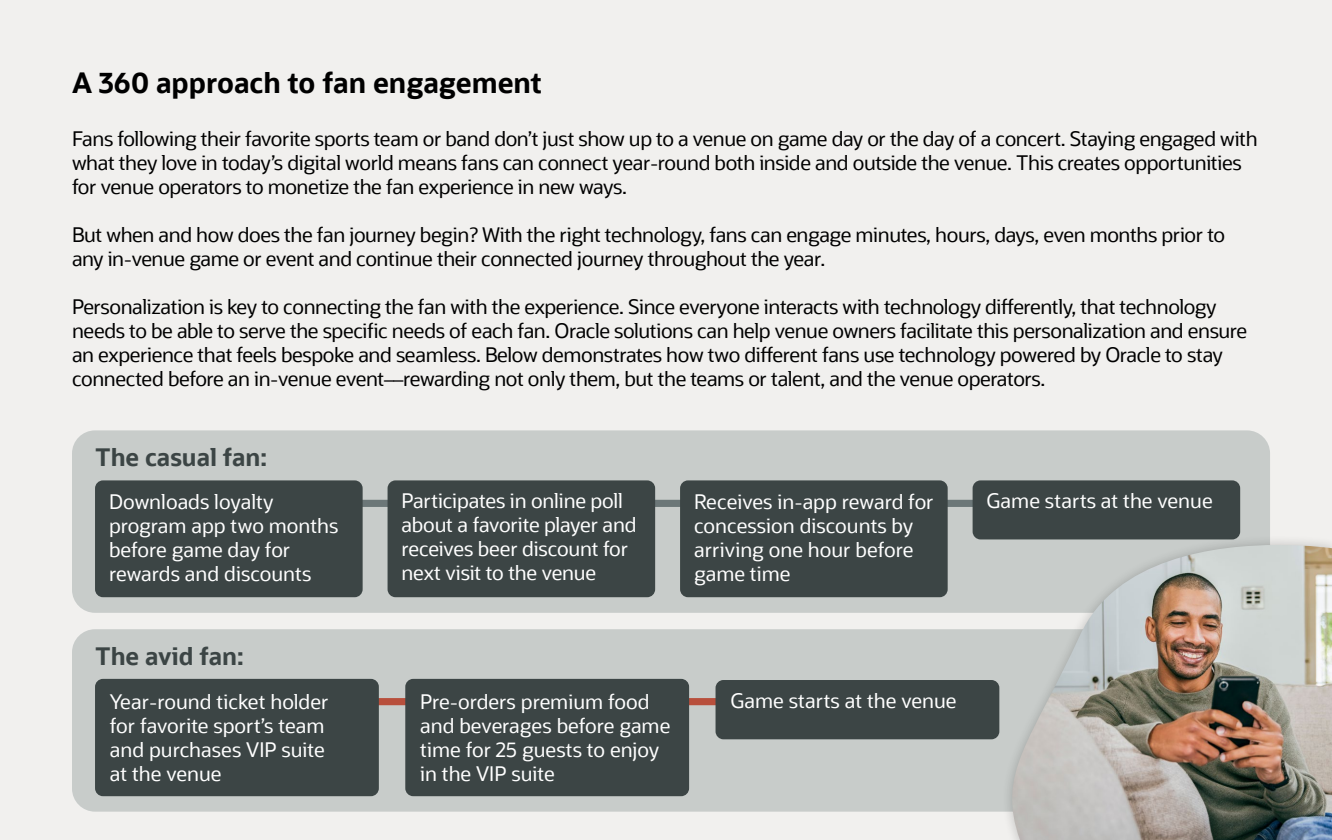
<style>
.page{position:relative;width:1332px;height:840px;background:#f1f0ee}
.page>*{position:absolute;margin:0;border:0;box-sizing:border-box;transform-origin:0 0}
.t1{font:700 28px "Oracle Sans";color:#000}
.t2{font:700 24px "Oracle Sans";color:#3c4545}
.t3{font:20px/24px "Oracle Sans";letter-spacing:-.02em;color:#000}
.t4{font:20px/24px "Oracle Sans";color:#fff}
</style>
<div class="page">
<div style="left:72px;top:430px;width:1198px;height:182px;background:#c8ccca;border-radius:23px"></div>
<div style="left:72px;top:629px;width:1188px;height:182px;background:#c8ccca;border-radius:23px"></div>
<div style="left:363px;top:698px;width:626px;height:7px;background:#b84f3c;border-radius:4px"></div>
<div style="left:95px;top:678px;width:284px;height:118px;background:#3c4545;border-radius:8px"></div>
<div style="left:294px;top:500px;width:734px;height:7px;background:#6c7778;border-radius:4px"></div>
<div style="left:95px;top:480px;width:268px;height:117px;background:#3c4545;border-radius:8px"></div>
<div style="left:388px;top:480px;width:267px;height:117px;background:#3c4545;border-radius:8px"></div>
<div style="left:405px;top:678px;width:284px;height:118px;background:#3c4545;border-radius:8px"></div>
<div style="left:680px;top:480px;width:268px;height:117px;background:#3c4545;border-radius:8px"></div>
<div style="left:973px;top:480px;width:267px;height:59px;background:#3c4545;border-radius:8px"></div>
<div style="left:716px;top:680px;width:283px;height:59px;background:#3c4545;border-radius:8px"></div>
<div style="left:1002px;top:534px;width:330px;height:306px;background:#000;opacity:.2"></div>
<img style="left:1010px;top:545px;width:322px;height:295px">
<p class="t1" style="left:72px;top:65px;width:472px">A 360 approach to fan engagement</p>
<p class="t3" style="left:72px;top:127px;width:1187px">Fans following their favorite sports team or band don’t just show up to a venue on game day or the day of a concert. Staying engaged with what they love in today’s digital world means fans can connect year-round both inside and outside the venue. This creates opportunities for venue operators to monetize the fan experience in new ways.</p>
<p class="t3" style="left:72px;top:223px;width:1155px">But when and how does the fan journey begin? With the right technology, fans can engage minutes, hours, days, even months prior to any in-venue game or event and continue their connected journey throughout the year.</p>
<p class="t3" style="left:72px;top:295px;width:1177px">Personalization is key to connecting the fan with the experience. Since everyone interacts with technology differently, that technology needs to be able to serve the specific needs of each fan. Oracle solutions can help venue owners facilitate this personalization and ensure an experience that feels bespoke and seamless. Below demonstrates how two different fans use technology powered by Oracle to stay connected before an in-venue event––rewarding not only them, but the teams or talent, and the venue operators.</p>
<p class="t2" style="left:95px;top:442px;width:174px">The casual fan:</p>
<p class="t4" style="left:109px;top:490px;width:231px">Downloads loyalty program app two months before game day for rewards and discounts</p>
<p class="t4" style="left:402px;top:489px;width:237px">Participates in online poll about a favorite player and receives beer discount for next visit to the venue</p>
<p class="t4" style="left:694px;top:490px;width:241px">Receives in-app reward for concession discounts by arriving one hour before game time</p>
<p class="t4" style="left:987px;top:489px;width:228px">Game starts at the venue</p>
<p class="t2" style="left:95px;top:640px;width:150px">The avid fan:</p>
<p class="t4" style="left:110px;top:689px;width:220px">Year-round ticket holder for favorite sport’s team and purchases VIP suite at the venue</p>
<p class="t4" style="left:420px;top:689px;width:252px">Pre-orders premium food and beverages before game time for 25 guests to enjoy in the VIP suite</p>
<p class="t4" style="left:730px;top:688px;width:228px">Game starts at the venue</p>
</div>
